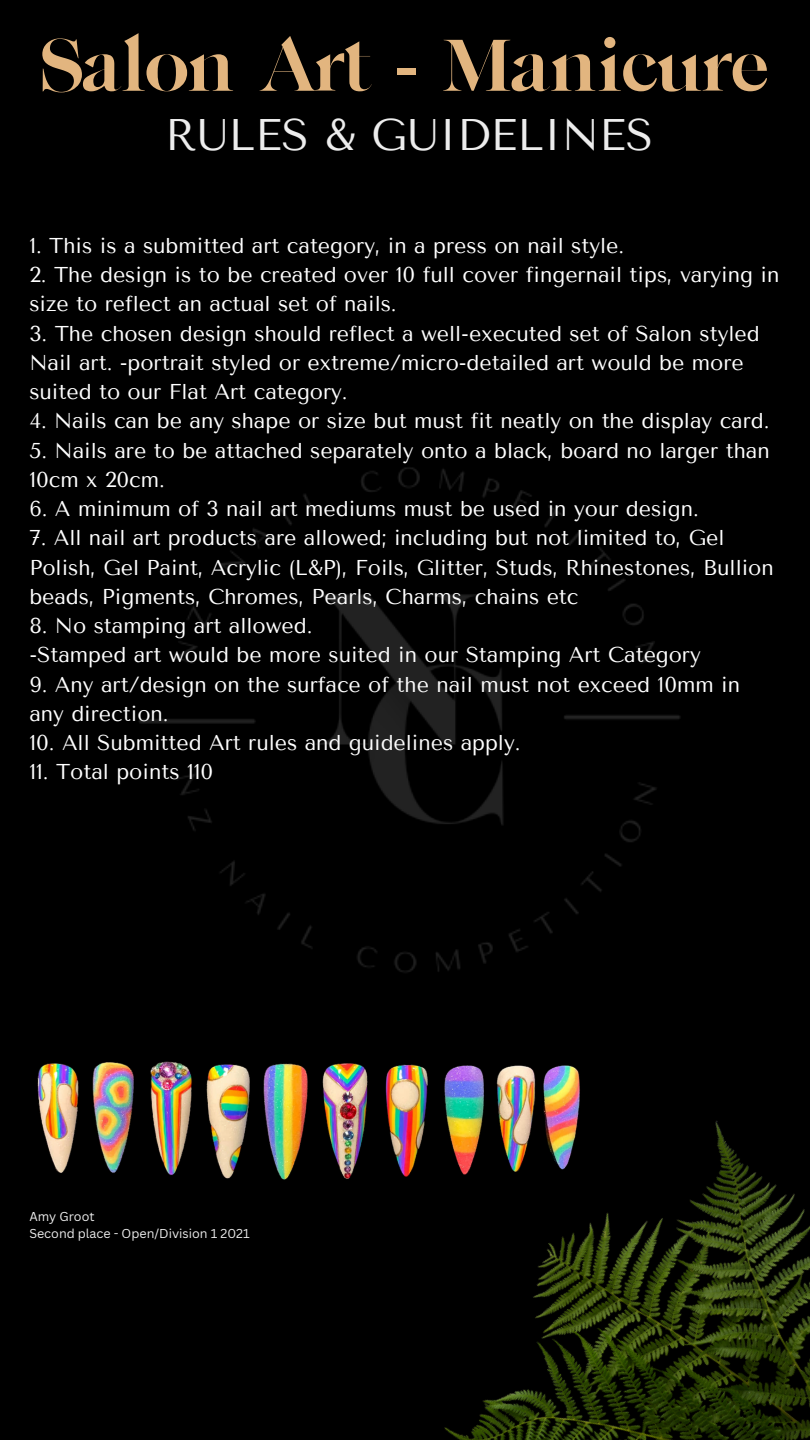
<style>
.page{position:relative;width:810px;height:1440px;background:#000}
.page>*{position:absolute;margin:0;border:0;box-sizing:border-box;transform-origin:0 0}
.t1{font:75.1px "Sophillia";color:#e2b57f}
.t2{font:44.1px "Tenor Sans";color:#ededed}
.t3{font:21.4px/29.2px "Tenor Sans";color:#fff}
.t4{font:12.5px/17.2px "Canva Sans";color:#ededed}
</style>
<div class="page">
<img style="left:139px;top:467px;width:542px;height:506px">
<img style="left:444px;top:1121px;width:366px;height:319px">
<img style="left:37px;top:1061px;width:563px;height:163px">
<h1 class="t1" style="left:42px;top:13px;width:728px">Salon Art - Manicure</h1>
<h2 class="t2" style="left:165px;top:110px;width:489px">RULES &amp; GUIDELINES</h2>
<p class="t3" style="left:29px;top:231px;width:596px">1. This is a submitted art category, in a press on nail style.</p>
<p class="t3" style="left:29px;top:260px;width:752px">2. The design is to be created over 10 full cover fingernail tips, varying in size to reflect an actual set of nails.</p>
<p class="t3" style="left:29px;top:319px;width:732px">3. The chosen design should reflect a well-executed set of Salon styled<br>Nail art. -portrait styled or extreme/micro-detailed art would be more suited to our Flat Art category.</p>
<p class="t3" style="left:29px;top:407px;width:742px">4. Nails can be any shape or size but must fit neatly on the display card.</p>
<p class="t3" style="left:29px;top:436px;width:742px">5. Nails are to be attached separately onto a black, board no larger than<br>10cm x 20cm.</p>
<p class="t3" style="left:29px;top:494px;width:671px">6. A minimum of 3 nail art mediums must be used in your design.</p>
<p class="t3" style="left:29px;top:524px;width:746px">7. All nail art products are allowed; including but not limited to, Gel<br>Polish, Gel Paint, Acrylic (L&amp;P), Foils, Glitter, Studs, Rhinestones, Bullion beads, Pigments, Chromes, Pearls, Charms, chains etc</p>
<p class="t3" style="left:29px;top:611px;width:673px">8. No stamping art allowed.<br>-Stamped art would be more suited in our Stamping Art Category</p>
<p class="t3" style="left:29px;top:670px;width:712px">9. Any art/design on the surface of the nail must not exceed 10mm in any direction.</p>
<p class="t3" style="left:29px;top:728px;width:493px">10. All Submitted Art rules and guidelines apply.</p>
<p class="t3" style="left:29px;top:758px;width:186px">11. Total points 110</p>
<p class="t4" style="left:29px;top:1208px;width:222px">Amy Groot<br>Second place - Open/Division 1 2021</p>
</div>
